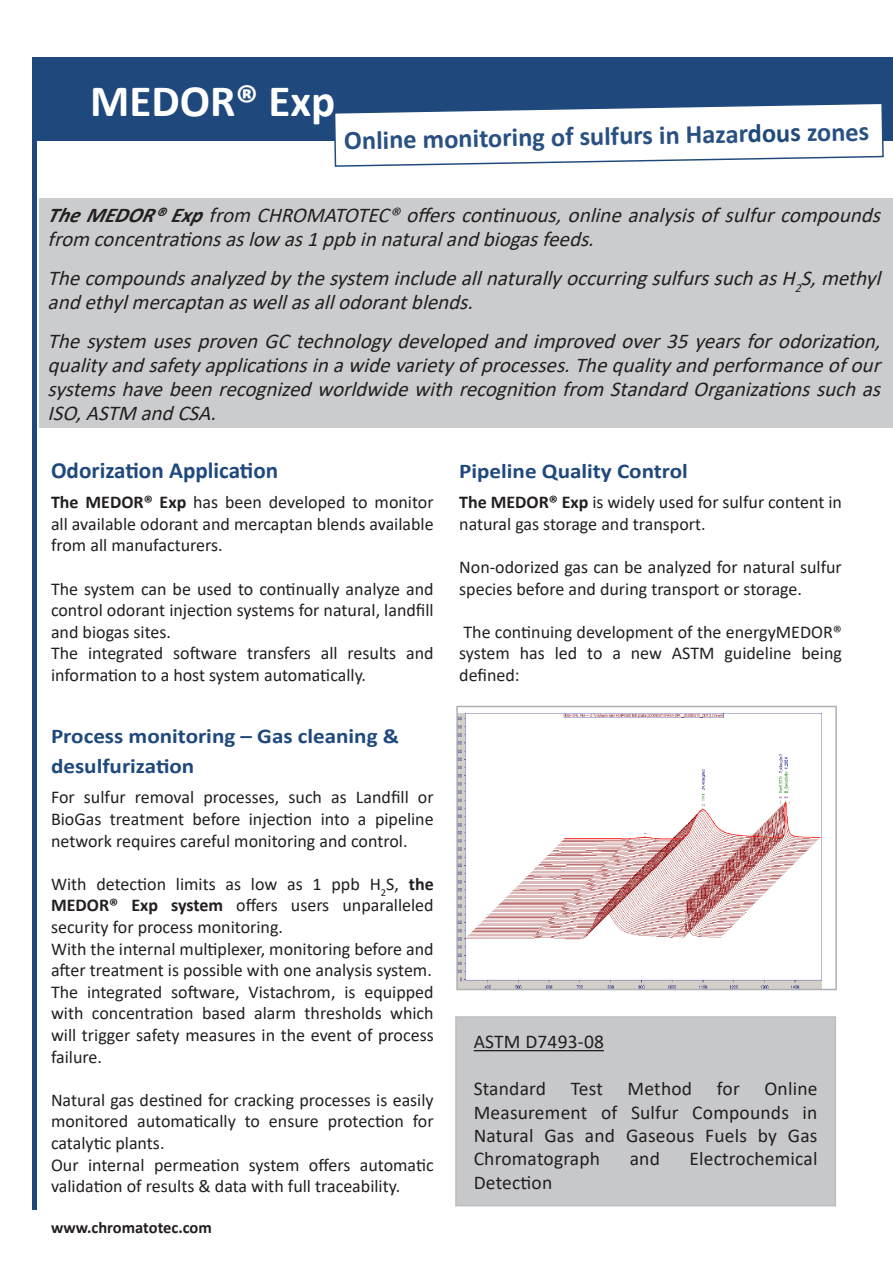
<style>
.page{position:relative;width:893px;height:1263px;background:#fff}
.page>*{position:absolute;margin:0;border:0;box-sizing:border-box;transform-origin:0 0}
.t1{font:700 45px "Calibri";color:#fff}
.t2{font:700 26.4px "Calibri";color:#285082}
.t3{font:700 23.1px "Calibri";color:#1f497d}
.t4{font:italic 21px/24px "Calibri";color:#231f20}
.t5{font:700 21px/30px "Calibri";color:#1f497d;scale:1.1 1}
.t6{font:19.5px/23.4px "Calibri";letter-spacing:.01em;color:#231f20;text-align:justify}
.t7{font:18px/21.6px "Calibri";color:#231f20;text-align:justify}
.t8{font:700 16.5px "Calibri";color:#231f20}
.s1{color:#1f497d}
.s2{font-weight:700}
</style>
<div class="page">
<div style="left:36px;top:57px;width:857px;height:83px;background:#1f497d"></div>
<svg style="left:333px;top:104px;width:551px;height:63px"></svg>
<img style="left:459px;top:714px;width:363px;height:273px">
<div style="left:456px;top:706px;width:381px;height:284px;border:2px solid #adb0b4"></div>
<div style="left:39px;top:199px;width:854px;height:229px;background:#cbccce"></div>
<hr style="left:33px;top:57px;width:4px;height:1152px;background:#1f497d">
<div style="left:456px;top:1017px;width:379px;height:189px;background:#c7c8ca"></div>
<hr style="left:474px;top:1050px;width:130px;height:1px;background:#231f20">
<div style="left:455px;top:1016px;width:381px;height:190px;border:2px solid #bcbdc0"></div>
<p class="t1" style="left:90px;top:69px;width:247px">MEDOR® Exp</p>
<p class="t2" style="left:344px;top:122px;width:527px;rotate:-1deg">Online monitoring of sulfurs in Hazar<span class="s1">dous</span> zones</p>
<p class="t4" style="left:48px;top:203px;width:841px"><span class="s2">TheMEDOR®Exp</span>from CHROMATOTEC®offerscontinuous,onlineanalysisofsulfurcompounds from concentrationsaslow as1ppbinnaturalandbiogasfeeds.</p>
<p class="t4" style="left:48px;top:266px;width:841px">Thecompoundsanalyzedbythesystem includeallnaturallyoccurringsulfurssuchasH<sub>2</sub>S,methyl andethylmercaptanaswellasallodorantblends.</p>
<p class="t4" style="left:48px;top:329px;width:841px;text-align:justify">Thesystem usesprovenGCtechnologydevelopedandimprovedover35yearsforodorization, qualityandsafetyapplicationsinawidevarietyofprocesses.Thequalityandperformanceofour systemshavebeenrecognizedworldwidewithrecognitionfrom StandardOrganizationssuchas ISO,ASTM andCSA.</p>
<p class="t3" style="left:51px;top:454px;width:229px">Odorization Application</p>
<p class="t7" style="left:51px;top:491px;width:384px"><span class="s2">The MEDOR® Exp</span> has been developed to monitor all available odorant and mercaptan blends available from all manufacturers.</p>
<p class="t7" style="left:51px;top:577px;width:384px">The system can be used to continually analyze and control odorant injection systems for natural, landfill and biogas sites.</p>
<p class="t7" style="left:51px;top:642px;width:384px">The integrated software transfers all results and information to a host system automatically.</p>
<p class="t5" style="left:51px;top:721px;width:318px">Process monitoring – Gas cleaning &amp; desulfurization</p>
<p class="t7" style="left:51px;top:786px;width:384px">For sulfur removal processes, such as Landfill or BioGas treatment before injection into a pipeline network requires careful monitoring and control.</p>
<p class="t7" style="left:51px;top:873px;width:384px">With detection limits as low as 1 ppb H<sub>2</sub>S, <span class="s2">the MEDOR® Exp system</span> offers users unparalleled security for process monitoring.</p>
<p class="t7" style="left:51px;top:937px;width:384px">With the internal multiplexer, monitoring before and after treatment is possible with one analysis system.</p>
<p class="t7" style="left:51px;top:981px;width:384px">The integrated software, Vistachrom, is equipped with concentration based alarm thresholds which will trigger safety measures in the event of process failure.</p>
<p class="t7" style="left:51px;top:1089px;width:384px">Natural gas destined for cracking processes is easily monitored automatically to ensure protection for catalytic plants.</p>
<p class="t7" style="left:51px;top:1153px;width:384px">Our internal permeation system offers automatic validation of results &amp; data with full traceability.</p>
<p class="t8" style="left:51px;top:1215px;width:162px">www.chromatotec.com</p>
<p class="t5" style="left:459px;top:456px;width:209px">Pipeline Quality Control</p>
<p class="t7" style="left:459px;top:491px;width:384px"><span class="s2">The MEDOR® Exp</span> is widely used for sulfur content in natural gas storage and transport.</p>
<p class="t7" style="left:459px;top:556px;width:384px">Non-odorized gas can be analyzed for natural sulfur species before and during transport or storage.</p>
<p class="t7" style="left:459px;top:621px;width:384px">The continuing development of the energyMEDOR® system has led to a new ASTM guideline being defined:</p>
<p class="t6" style="left:474px;top:1030px;width:132px">ASTM D7493-08</p>
<p class="t6" style="left:474px;top:1076px;width:74px">Standard</p>
<p class="t6" style="left:571px;top:1076px;width:34px">Test</p>
<p class="t6" style="left:628px;top:1076px;width:66px">Method</p>
<p class="t6" style="left:717px;top:1076px;width:25px">for</p>
<p class="t6" style="left:474px;top:1076px;width:345px;text-indent:291px">Online Measurement of Sulfur Compounds in Natural Gas and Gaseous Fuels by Gas Chromatograph</p>
<p class="t6" style="left:630px;top:1147px;width:32px">and</p>
<p class="t6" style="left:689px;top:1147px;width:130px">Electrochemical</p>
<p class="t6" style="left:474px;top:1170px;width:80px">Detection</p>
</div>
